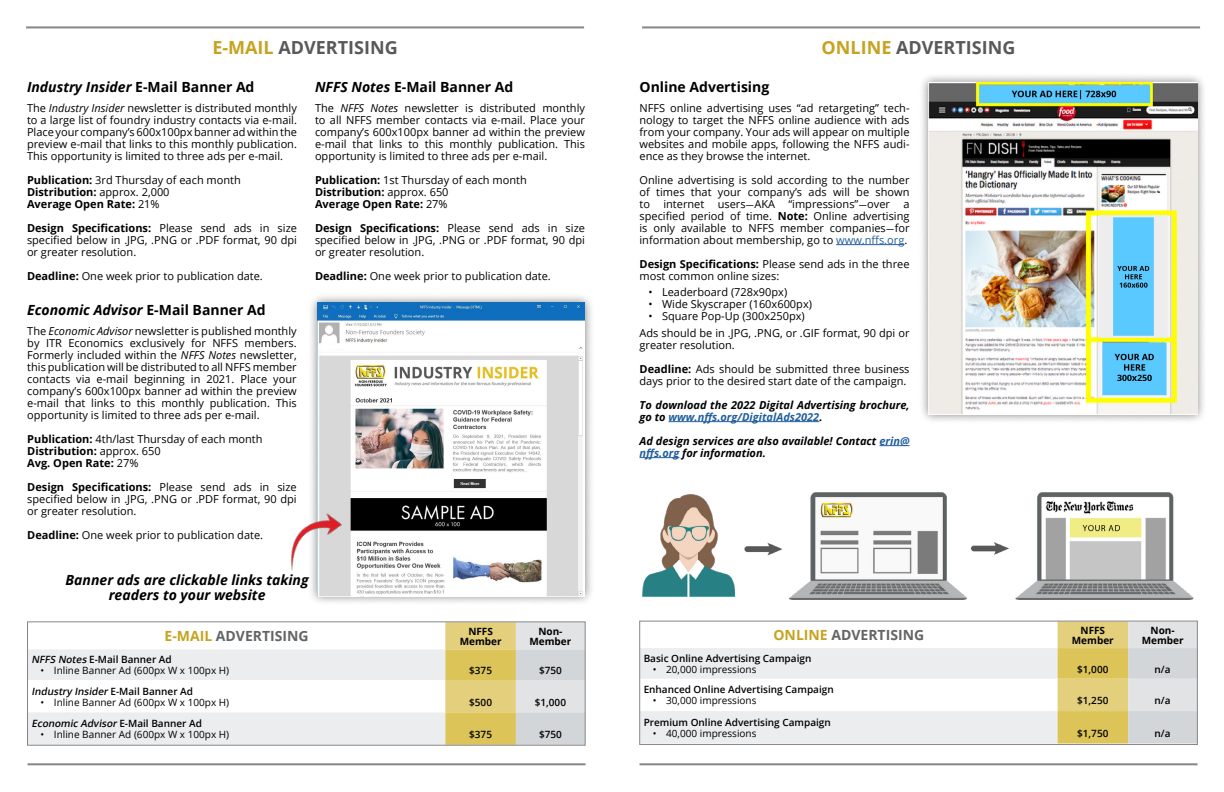
<style>
.page{position:relative;width:1224px;height:792px;background:#fff}
.page>*{position:absolute;margin:0;border:0;box-sizing:border-box;transform-origin:0 0}
.t1{font:700 18px "Open Sans";color:#58595b}
.t2{font:italic 700 14px/15px "Open Sans";color:#000;text-align:center}
.t3{font:700 14px "Open Sans";color:#000}
.t4{font:700 14px "Open Sans";color:#636466}
.t5{font:11px/12px "Open Sans";color:#000;text-align:justify}
.t6{font:700 11px/12px "Open Sans";color:#000}
.t7{font:italic 700 11px/12px "Open Sans";color:#000}
.t8{font:600 10px "Open Sans";color:#000}
.t9{font:10px "Open Sans";color:#000}
.t10{font:italic 600 10px "Open Sans";color:#000}
.t11{font:700 10px/10px "Open Sans";color:#000;text-align:center}
.s1{color:#c6a31f}
.s2{font-style:normal}
.s3{font-style:italic}
.s4{font-weight:400}
.s5{font-weight:700}
.s6{font-family:"Futura PT"}
.s7{color:#215e9e}
</style>
<div class="page">
<hr style="left:28px;top:763px;width:558px;height:2px;background:#848688">
<hr style="left:640px;top:763px;width:558px;height:2px;background:#848688">
<hr style="left:26px;top:26px;width:558px;height:2px;background:#848688">
<hr style="left:642px;top:26px;width:558px;height:2px;background:#848688">
<svg style="left:29px;top:649px;width:416px;height:95px;fill:#ebedee"></svg>
<svg style="left:445px;top:623px;width:139px;height:121px;background:#ddd2a3"></svg>
<div style="left:27px;top:621px;width:559px;height:125px;border:1px solid #848688"></div>
<div style="left:307px;top:292px;width:288px;height:315px;background:#000;opacity:.5"></div>
<img style="left:317px;top:302px;width:268px;height:294px">
<hr style="left:836px;top:244px;width:68px;height:1px;background:#215e9e">
<hr style="left:669px;top:421px;width:150px;height:1px;background:#215e9e">
<hr style="left:879px;top:445px;width:31px;height:1px;background:#215e9e">
<hr style="left:640px;top:457px;width:39px;height:1px;background:#215e9e">
<div style="left:919px;top:72px;width:288px;height:353px;background:#000;opacity:.5"></div>
<img style="left:928px;top:81px;width:269px;height:334px">
<svg style="left:641px;top:648px;width:417px;height:95px;fill:#ebedee"></svg>
<svg style="left:1058px;top:623px;width:138px;height:120px;background:#ddd2a3"></svg>
<div style="left:639px;top:621px;width:559px;height:124px;border:1px solid #848688"></div>
<img style="left:642px;top:492px;width:551px;height:107px">
<img style="left:290px;top:499px;width:58px;height:78px">
<hr style="left:319px;top:345px;width:26px;height:4px;background:#fff">
<h1 class="t1" style="left:212px;top:35px;width:187px"><span class="s1">E-MAIL</span> ADVERTISING</h1>
<h1 class="t1" style="left:822px;top:35px;width:195px"><span class="s1">ONLINE</span> ADVERTISING</h1>
<p class="t2" style="left:27px;top:79px;width:229px">Industry Insider <span class="s2">E-Mail Banner Ad</span></p>
<p class="t5" style="left:27px;top:102px;width:272px">The <span class="s3">Industry Insider</span> newsletter is distributed monthly to a large list of foundry industry contacts via e-mail.<br>Place your company’s 600x100px banner ad within the preview e-mail that links to this monthly publication.<br>This opportunity is limited to three ads per e-mail.</p>
<p class="t6" style="left:27px;top:174px;width:215px">Publication: <span class="s4">3rd Thursday of each month<br></span>Distribution: <span class="s4">approx. 2,000<br></span>Average Open Rate: <span class="s4">21%</span></p>
<p class="t5" style="left:27px;top:222px;width:272px"><span class="s5">Design Specifications:</span> Please send ads in size specified below in .JPG, .PNG or .PDF format, 90 dpi or greater resolution.</p>
<p class="t5" style="left:27px;top:270px;width:237px"><span class="s5">Deadline:</span> One week prior to publication date.</p>
<p class="t2" style="left:27px;top:302px;width:240px">Economic Advisor <span class="s2">E-Mail Banner Ad</span></p>
<p class="t5" style="left:27px;top:325px;width:271px">The <span class="s3">Economic Advisor</span> newsletter is published monthly by ITR Economics exclusively for NFFS members.<br>Formerly included within the <span class="s3">NFFS Notes</span> newsletter, this publication will be distributed to all NFFS member contacts via e-mail beginning in 2021. Place your company’s 600x100px banner ad within the preview e-mail that links to this monthly publication. This opportunity is limited to three ads per e-mail.</p>
<p class="t5" style="left:27px;top:433px;width:237px;text-align:left"><span class="s5">Publication:</span> 4th/last Thursday of each month<br><span class="s5">Distribution:</span> approx. 650<br><span class="s5">Avg. Open Rate:</span> 27%</p>
<p class="t5" style="left:27px;top:481px;width:271px"><span class="s5">Design Specifications:</span> Please send ads in size specified below in .JPG, .PNG or .PDF format, 90 dpi or greater resolution.</p>
<p class="t5" style="left:27px;top:529px;width:237px"><span class="s5">Deadline:</span> One week prior to publication date.</p>
<p class="t3" style="left:315px;top:77px;width:200px"><span class="s3">NFFS Notes</span> E-Mail Banner Ad</p>
<p class="t5" style="left:315px;top:102px;width:272px">The <span class="s3">NFFS Notes</span> newsletter is distributed monthly to all NFFS member contacts via e-mail. Place your company’s 600x100px banner ad within the preview e-mail that links to this monthly publication. This opportunity is limited to three ads per e-mail.</p>
<p class="t6" style="left:315px;top:174px;width:213px">Publication: <span class="s4">1st Thursday of each month<br></span>Distribution: <span class="s4">approx. 650<br></span>Average Open Rate: <span class="s4">27%</span></p>
<p class="t5" style="left:315px;top:222px;width:272px"><span class="s5">Design Specifications:</span> Please send ads in size specified below in .JPG, .PNG or .PDF format, 90 dpi or greater resolution.</p>
<p class="t5" style="left:315px;top:270px;width:237px"><span class="s5">Deadline:</span> One week prior to publication date.</p>
<p class="t2" style="left:66px;top:572px;width:244px">Banner ads are clickable links taking readers to your website</p>
<p class="t4" style="left:165px;top:626px;width:146px"><span class="s1">E-MAIL</span> ADVERTISING</p>
<p class="t11" style="left:460px;top:626px;width:43px">NFFS<br>Member</p>
<p class="t11" style="left:529px;top:626px;width:43px">Non-<br>Member</p>
<p class="t8" style="left:31px;top:653px;width:142px"><span class="s3">NFFS Notes</span> E-Mail Banner Ad</p>
<p class="t9" style="left:40px;top:664px;width:190px">• Inline Banner Ad (600px W x 100px H)</p>
<p class="t8" style="left:469px;top:664px;width:24px">$375</p>
<p class="t8" style="left:539px;top:664px;width:24px">$750</p>
<p class="t10" style="left:31px;top:684px;width:163px">Industry Insider<span class="s2">E - M a i l B a n n e r Ad</span></p>
<p class="t9" style="left:40px;top:695px;width:190px">• Inline Banner Ad (600px W x 100px H)</p>
<p class="t8" style="left:469px;top:695px;width:24px">$500</p>
<p class="t8" style="left:535px;top:695px;width:33px">$1,000</p>
<p class="t10" style="left:31px;top:716px;width:172px">Economic Advisor<span class="s2">E - M a i l B a n n e r Ad</span></p>
<p class="t9" style="left:40px;top:727px;width:190px">• Inline Banner Ad (600px W x 100px H)</p>
<p class="t8" style="left:469px;top:727px;width:24px">$375</p>
<p class="t8" style="left:539px;top:727px;width:24px">$750</p>
<p class="t3" style="left:640px;top:77px;width:131px">Online Advertising</p>
<p class="t5" style="left:640px;top:102px;width:272px">NFFS online advertising uses “ad retargeting” tech&shy;nology to target the NFFS online audience with ads from your company. Your ads will appear on multiple websites and mobile apps, following the NFFS audi&shy;ence as they browse the internet.</p>
<p class="t5" style="left:640px;top:174px;width:272px">Online advertising is sold according to the number of times that your company’s ads will be shown to internet users<span class="s6">—</span>AKA “impressions”<span class="s6">—</span>over a specified period of time. <span class="s5">Note:</span> Online advertising is only available to NFFS member companies<span class="s6">—</span>for information about membership, go to <span class="s7">www.nffs.org</span>.</p>
<p class="t5" style="left:640px;top:258px;width:272px"><span class="s5">Design Specifications:</span> Please send ads in the three most common online sizes:</p>
<p class="t5" style="left:649px;top:286px;width:140px">• Leaderboard (728x90px)</p>
<p class="t5" style="left:649px;top:298px;width:165px">• Wide Skyscraper (160x600px)</p>
<p class="t5" style="left:640px;top:308px;width:272px;line-height:16.5px;text-indent:9px">• Square Pop-Up (300x250px)<br>Ads should be in .JPG, .PNG, or .GIF format, 90 dpi or</p>
<p class="t5" style="left:640px;top:333px;width:272px;line-height:24px">greater resolution.<br><span class="s5">Deadline:</span> Ads should be submitted three business</p>
<p class="t5" style="left:640px;top:375px;width:268px">days prior to the desired start date of the campaign.</p>
<p class="t7" style="left:640px;top:399px;width:272px">To download the 2022 Digital Advertising brochure, go to <span class="s7">www.nffs.org/DigitalAds2022</span>.</p>
<p class="t7" style="left:640px;top:435px;width:271px">Ad design services are also available! Contact <span class="s7">erin@ nffs.org</span> for information.</p>
<p class="t4" style="left:773px;top:625px;width:152px"><span class="s1">ONLINE</span> ADVERTISING</p>
<p class="t11" style="left:1072px;top:625px;width:43px">NFFS<br>Member</p>
<p class="t11" style="left:1142px;top:625px;width:43px">Non-<br>Member</p>
<p class="t8" style="left:644px;top:651px;width:169px">Basic Online Advertising Campaign</p>
<p class="t9" style="left:653px;top:662px;width:105px">• 20,000 impressions</p>
<p class="t8" style="left:1077px;top:662px;width:33px">$1,000</p>
<p class="t8" style="left:1155px;top:662px;width:18px">n/a</p>
<p class="t8" style="left:644px;top:683px;width:192px">Enhanced Online Advertising Campaign</p>
<p class="t9" style="left:653px;top:694px;width:105px">• 30,000 impressions</p>
<p class="t8" style="left:1077px;top:694px;width:33px">$1,250</p>
<p class="t8" style="left:1155px;top:694px;width:18px">n/a</p>
<p class="t8" style="left:644px;top:715px;width:189px">Premium Online Advertising Campaign</p>
<p class="t9" style="left:653px;top:726px;width:105px">• 40,000 impressions</p>
<p class="t8" style="left:1077px;top:726px;width:33px">$1,750</p>
<p class="t8" style="left:1155px;top:726px;width:18px">n/a</p>
</div>
